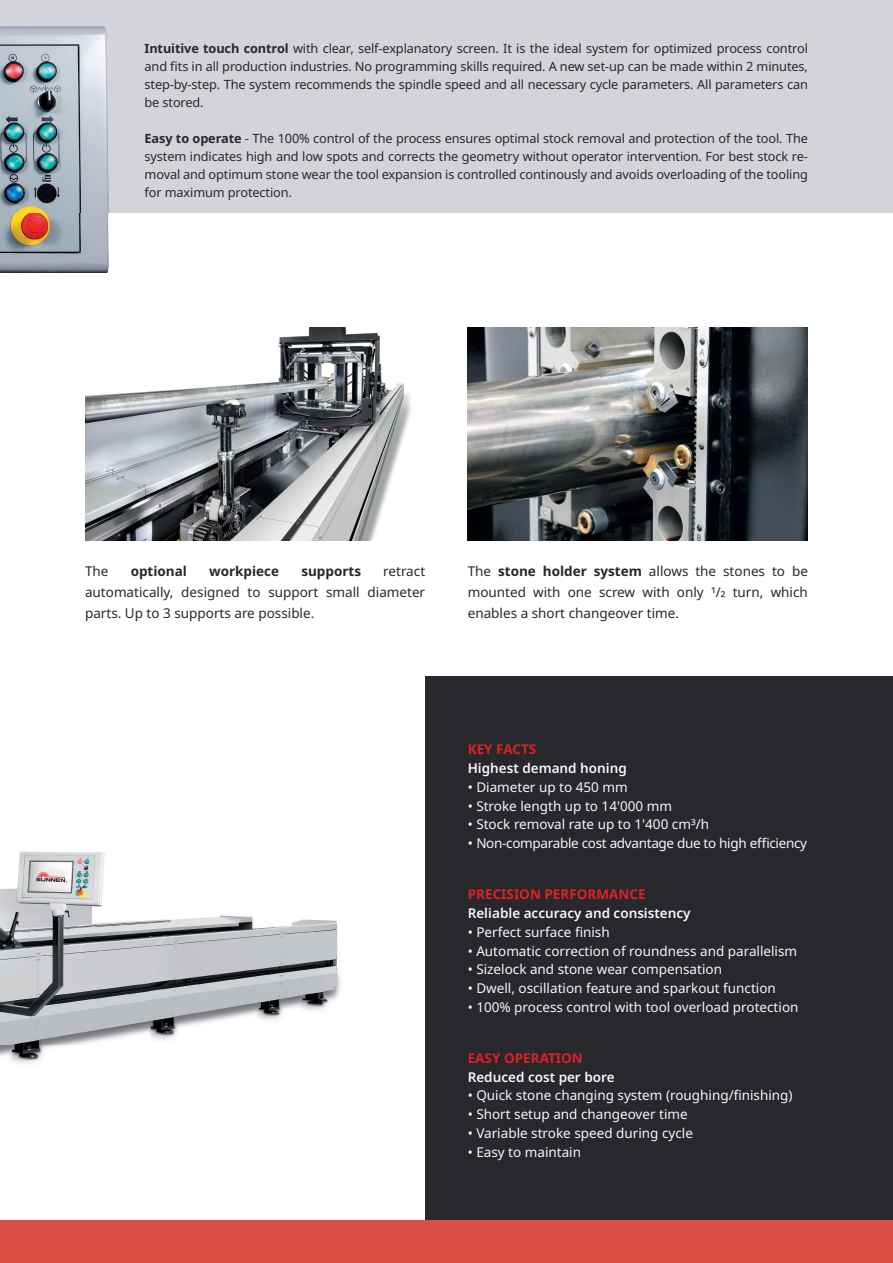
<style>
.page{position:relative;width:893px;height:1263px;background:#fff}
.page>*{position:absolute;margin:0;border:0;box-sizing:border-box;transform-origin:0 0}
.t1{font:13.5px "Noto Sans";color:#f5f7fb}
.t2{font:13.5px/21px "Noto Sans";color:#28272b;text-align:justify}
.t3{font:600 13.5px "Noto Sans";color:#f5f7fb}
.t4{font:13.5px "Noto Sans";letter-spacing:-.025em;color:#f5f7fb}
.t5{font:700 13.5px "Noto Sans";color:#da2326}
.t6{font:700 13.5px "Noto Sans";color:#28272b}
.t7{font:12.75px/18px "Noto Sans";letter-spacing:-.01em;color:#28272b;text-align:justify}
.s1{font-weight:700}
</style>
<div class="page">
<div style="left:0;top:0;width:893px;height:213px;background:#d3d4da"></div>
<div style="left:425px;top:676px;width:468px;height:587px;background:#28272b"></div>
<div style="left:0;top:1220px;width:893px;height:43px;background:#da4f44"></div>
<img style="left:0;top:851px;width:341px;height:213px">
<img style="left:468px;top:327px;width:340px;height:213px">
<img style="left:0;top:26px;width:109px;height:246px">
<img style="left:85px;top:327px;width:326px;height:213px">
<p class="t7" style="left:145px;top:40px;width:665px"><span class="s1">Intuitive touch control</span> with clear, self-explanatory screen. It is the ideal system for optimized process control and fits in all production industries. No programming skills required. A new set-up can be made within 2 minutes, step-by-step. The system recommends the spindle speed and all necessary cycle parameters. All parameters can be stored.</p>
<p class="t7" style="left:145px;top:130px;width:665px"><span class="s1">Easy to operate</span> - The 100% control of the process ensures optimal stock removal and protection of the tool. The system indicates high and low spots and corrects the geometry without operator intervention. For best stock re&shy;moval and optimum stone wear the tool expansion is controlled continously and avoids overloading of the tooling for maximum protection.</p>
<p class="t2" style="left:85px;top:561px;width:25px">The</p>
<p class="t6" style="left:131px;top:562px;width:58px">optional</p>
<p class="t6" style="left:209px;top:562px;width:71px">workpiece</p>
<p class="t6" style="left:301px;top:562px;width:61px">supports</p>
<p class="t2" style="left:85px;top:561px;width:342px;text-indent:298px">retract automatically, designed to support small diameter parts. Up to 3 supports are possible.</p>
<p class="t2" style="left:468px;top:561px;width:342px">The <span class="s1">stone holder system</span> allows the stones to be mounted with one screw with only 1/2 turn, which enables a short changeover time.</p>
<p class="t5" style="left:468px;top:740px;width:70px">KEY FACTS</p>
<p class="t3" style="left:468px;top:759px;width:161px">Highest demand honing</p>
<p class="t1" style="left:468px;top:777px;width:161px">• Diameter up to 450 mm</p>
<p class="t1" style="left:468px;top:796px;width:206px">• Stroke length up to 14'000 mm</p>
<p class="t1" style="left:468px;top:815px;width:243px">• Stock removal rate up to 1'400 cm3/h</p>
<p class="t4" style="left:468px;top:834px;width:341px">• Non-comparable cost advantage due to high efficiency</p>
<p class="t5" style="left:468px;top:885px;width:179px">PRECISION PERFORMANCE</p>
<p class="t3" style="left:468px;top:904px;width:224px">Reliable accuracy and consistency</p>
<p class="t1" style="left:468px;top:922px;width:144px">• Perfect surface finish</p>
<p class="t1" style="left:468px;top:941px;width:331px">• Automatic correction of roundness and parallelism</p>
<p class="t1" style="left:468px;top:960px;width:256px">• Sizelock and stone wear compensation</p>
<p class="t1" style="left:468px;top:979px;width:310px">• Dwell, oscillation feature and sparkout function</p>
<p class="t1" style="left:468px;top:997px;width:332px">• 100% process control with tool overload protection</p>
<p class="t5" style="left:468px;top:1048px;width:117px">EASY OPERATION</p>
<p class="t3" style="left:468px;top:1067px;width:148px">Reduced cost per bore</p>
<p class="t1" style="left:468px;top:1086px;width:326px">• Quick stone changing system (roughing/finishing)</p>
<p class="t1" style="left:468px;top:1105px;width:222px">• Short setup and changeover time</p>
<p class="t1" style="left:468px;top:1123px;width:227px">• Variable stroke speed during cycle</p>
<p class="t1" style="left:468px;top:1142px;width:115px">• Easy to maintain</p>
</div>
